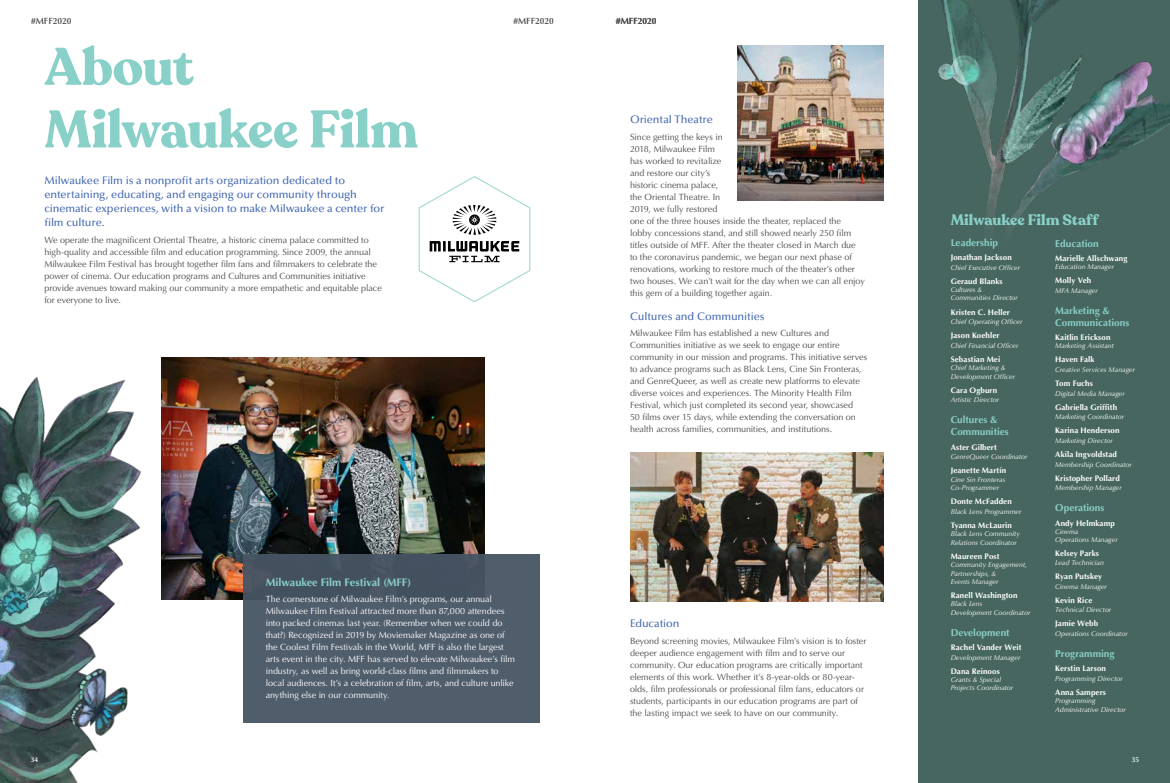
<style>
.page{position:relative;width:1170px;height:783px;background:#fff}
.page>*{position:absolute;margin:0;border:0;box-sizing:border-box;transform-origin:0 0}
.t1{font:700 15px "Recoleta";color:#89d0c8}
.t2{font:500 11px/14px "Optima LT Std";letter-spacing:-.005em;color:#4468b1}
.t3{font:700 11px "Optima LT Std";letter-spacing:-.005em;color:#89d0c8}
.t4{font:700 10px/12px "Optima LT Std";color:#89d0c8}
.t5{font:9px/12px "Optima LT Std";letter-spacing:-.005em;color:#4d4d4f}
.t6{font:9px/12px "Optima LT Std";letter-spacing:-.005em;color:#fff}
.t7{font:600 9px "Optima LT Std";color:#4d4d4f}
.t8{font:700 8px "Optima LT Std";letter-spacing:.01em;color:#fff}
.t9{font:italic 7px/8.4px "Optima LT Std";letter-spacing:.005em;color:#fff}
.t10{font:600 7px "Optima LT Std";color:#fff}
</style>
<div class="page">
<div style="left:918px;top:0;width:252px;height:783px;background:#47665f"></div>
<img style="left:938px;top:0;width:232px;height:230px">
<img style="left:161px;top:357px;width:324px;height:243px">
<img style="left:0;top:376px;width:142px;height:407px">
<div style="left:243px;top:555px;width:297px;height:168px;background:linear-gradient(to right,#4c5967,#4f5c6a)"></div>
<svg style="left:45px;top:108px;width:373px;height:40px"></svg>
<svg style="left:44px;top:45px;width:150px;height:40px"></svg>
<svg style="left:418px;top:176px;width:113px;height:127px"></svg>
<img style="left:738px;top:45px;width:145px;height:156px">
<img style="left:630px;top:453px;width:253px;height:148px">
<p class="t7" style="left:31px;top:15px;width:42px">#MFF2020</p>
<p class="t2" style="left:44px;top:174px;width:342px">Milwaukee Film is a nonprofit arts organization dedicated to entertaining, educating, and engaging our community through cinematic experiences, with a vision to make Milwaukee a center for film culture.</p>
<p class="t5" style="left:44px;top:234px;width:339px">We operate the magnificent Oriental Theatre, a historic cinema palace committed to high-quality and accessible film and education programming. Since 2009, the annual Milwaukee Film Festival has brought together film fans and filmmakers to celebrate the power of cinema. Our education programs and Cultures and Communities initiative provide avenues toward making our community a more empathetic and equitable place for everyone to live.</p>
<p class="t7" style="left:513px;top:16px;width:42px">#MFF2020</p>
<p class="t7" style="left:616px;top:15px;width:42px">#MFF2020</p>
<p class="t2" style="left:630px;top:113px;width:84px">Oriental Theatre</p>
<p class="t5" style="left:630px;top:131px;width:236px">Since getting the keys in<br>2018, Milwaukee Film<br>has worked to revitalize<br>and restore our city’s<br>historic cinema palace,<br>the Oriental Theatre. In<br>2019, we fully restored<br>one of the three houses inside the theater, replaced the lobby concessions stand, and still showed nearly 250 film titles outside of MFF. After the theater closed in March due to the coronavirus pandemic, we began our next phase of renovations, working to restore much of the theater’s other two houses. We can’t wait for the day when we can all enjoy this gem of a building together again.</p>
<p class="t2" style="left:630px;top:310px;width:136px">Cultures and Communities</p>
<p class="t5" style="left:630px;top:328px;width:239px">Milwaukee Film has established a new Cultures and Communities initiative as we seek to engage our entire community in our mission and programs. This initiative serves to advance programs such as Black Lens, Cine Sin Fronteras, and GenreQueer, as well as create new platforms to elevate diverse voices and experiences. The Minority Health Film Festival, which just completed its second year, showcased<br>50 films over 15 days, while extending the conversation on health across families, communities, and institutions.</p>
<p class="t3" style="left:266px;top:576px;width:147px">Milwaukee Film Festival (MFF)</p>
<p class="t6" style="left:266px;top:593px;width:251px">The cornerstone of Milwaukee Film’s programs, our annual Milwaukee Film Festival attracted more than 87,000 attendees into packed cinemas last year. (Remember when we could do that?) Recognized in 2019 by Moviemaker Magazine as one of the Coolest Film Festivals in the World, MFF is also the largest arts event in the city. MFF has served to elevate Milwaukee’s film industry, as well as bring world-class films and filmmakers to local audiences. It’s a celebration of film, arts, and culture unlike anything else in our community.</p>
<p class="t2" style="left:630px;top:617px;width:51px">Education</p>
<p class="t5" style="left:630px;top:635px;width:238px">Beyond screening movies, Milwaukee Film’s vision is to foster deeper audience engagement with film and to serve our community. Our education programs are critically important elements of this work. Whether it’s 8-year-olds or 80-year&shy;olds, film professionals or professional film fans, educators or students, participants in our education programs are part of the lasting impact we seek to have on our community.</p>
<h1 class="t1" style="left:951px;top:210px;width:149px">Milwaukee Film Staff</h1>
<p class="t4" style="left:951px;top:237px;width:49px">Leadership</p>
<p class="t8" style="left:951px;top:253px;width:63px">Jonathan Jackson</p>
<p class="t9" style="left:951px;top:263px;width:71px">Chief Executive Officer</p>
<p class="t8" style="left:951px;top:276px;width:54px">Geraud Blanks</p>
<p class="t9" style="left:951px;top:286px;width:69px">Cultures &amp;<br>Communities Director</p>
<p class="t8" style="left:951px;top:307px;width:61px">Kristen C. Heller</p>
<p class="t9" style="left:951px;top:318px;width:73px">Chief Operating Officer</p>
<p class="t8" style="left:951px;top:331px;width:50px">Jason Koehler</p>
<p class="t9" style="left:951px;top:341px;width:69px">Chief Financial Officer</p>
<p class="t8" style="left:951px;top:355px;width:51px">Sebastian Mei</p>
<p class="t9" style="left:951px;top:364px;width:66px">Chief Marketing &amp;<br>Development Officer</p>
<p class="t8" style="left:951px;top:385px;width:48px">Cara Ogburn</p>
<p class="t9" style="left:951px;top:396px;width:50px">Artistic Director</p>
<p class="t4" style="left:951px;top:414px;width:60px">Cultures &amp;<br>Communities</p>
<p class="t8" style="left:951px;top:442px;width:48px">Aster Gilbert</p>
<p class="t9" style="left:951px;top:453px;width:78px">GenreQueer Coordinator</p>
<p class="t8" style="left:951px;top:466px;width:57px">Jeanette Martín</p>
<p class="t9" style="left:951px;top:475px;width:56px">Cine Sin Fronteras<br>Co-Programmer</p>
<p class="t8" style="left:951px;top:497px;width:63px">Donte McFadden</p>
<p class="t9" style="left:951px;top:507px;width:72px">Black Lens Programmer</p>
<p class="t8" style="left:951px;top:520px;width:63px">Tyanna McLaurin</p>
<p class="t9" style="left:951px;top:530px;width:71px">Black Lens Community<br>Relations Coordinator</p>
<p class="t8" style="left:951px;top:551px;width:50px">Maureen Post</p>
<p class="t9" style="left:951px;top:561px;width:78px">Community Engagement,<br>Partnerships, &amp;<br>Events Manager</p>
<p class="t8" style="left:951px;top:591px;width:68px">Ranell Washington</p>
<p class="t9" style="left:951px;top:600px;width:81px">Black Lens<br>Development Coordinator</p>
<p class="t4" style="left:951px;top:627px;width:60px">Development</p>
<p class="t8" style="left:951px;top:643px;width:72px">Rachel Vander Weit</p>
<p class="t9" style="left:951px;top:653px;width:71px">Development Manager</p>
<p class="t8" style="left:951px;top:666px;width:51px">Dana Reinoos</p>
<p class="t9" style="left:951px;top:676px;width:64px">Grants &amp; Special<br>Projects Coordinator</p>
<p class="t4" style="left:1055px;top:237px;width:45px">Education</p>
<p class="t8" style="left:1055px;top:253px;width:74px">Marielle Allschwang</p>
<p class="t9" style="left:1055px;top:262px;width:60px">Education Manager</p>
<p class="t8" style="left:1055px;top:276px;width:38px">Molly Veh</p>
<p class="t9" style="left:1055px;top:286px;width:44px">MFA Manager</p>
<p class="t4" style="left:1055px;top:304px;width:76px">Marketing &amp;<br>Communications</p>
<p class="t8" style="left:1055px;top:332px;width:57px">Kaitlin Erickson</p>
<p class="t9" style="left:1055px;top:342px;width:60px">Marketing Assistant</p>
<p class="t8" style="left:1055px;top:355px;width:41px">Haven Falk</p>
<p class="t9" style="left:1055px;top:365px;width:81px">Creative Services Manager</p>
<p class="t8" style="left:1055px;top:379px;width:39px">Tom Fuchs</p>
<p class="t9" style="left:1055px;top:389px;width:71px">Digital Media Manager</p>
<p class="t8" style="left:1055px;top:402px;width:63px">Gabriella Griffith</p>
<p class="t9" style="left:1055px;top:413px;width:70px">Marketing Coordinator</p>
<p class="t8" style="left:1055px;top:426px;width:66px">Karina Henderson</p>
<p class="t9" style="left:1055px;top:436px;width:59px">Marketing Director</p>
<p class="t8" style="left:1055px;top:450px;width:63px">Akila Ingvoldstad</p>
<p class="t9" style="left:1055px;top:460px;width:78px">Membership Coordinator</p>
<p class="t8" style="left:1055px;top:473px;width:66px">Kristopher Pollard</p>
<p class="t9" style="left:1055px;top:484px;width:68px">Membership Manager</p>
<p class="t4" style="left:1055px;top:502px;width:51px">Operations</p>
<p class="t8" style="left:1055px;top:518px;width:61px">Andy Helmkamp</p>
<p class="t9" style="left:1055px;top:527px;width:64px">Cinema<br>Operations Manager</p>
<p class="t8" style="left:1055px;top:549px;width:45px">Kelsey Parks</p>
<p class="t9" style="left:1055px;top:558px;width:50px">Lead Technician</p>
<p class="t8" style="left:1055px;top:572px;width:48px">Ryan Putskey</p>
<p class="t9" style="left:1055px;top:582px;width:53px">Cinema Manager</p>
<p class="t8" style="left:1055px;top:595px;width:39px">Kevin Rice</p>
<p class="t9" style="left:1055px;top:606px;width:58px">Technical Director</p>
<p class="t8" style="left:1055px;top:619px;width:44px">Jamie Webb</p>
<p class="t9" style="left:1055px;top:629px;width:74px">Operations Coordinator</p>
<p class="t4" style="left:1055px;top:648px;width:61px">Programming</p>
<p class="t8" style="left:1055px;top:664px;width:52px">Kerstin Larson</p>
<p class="t9" style="left:1055px;top:674px;width:69px">Programming Director</p>
<p class="t8" style="left:1055px;top:687px;width:52px">Anna Sampers</p>
<p class="t9" style="left:1055px;top:697px;width:72px">Programming<br>Administrative Director</p>
<p class="t10" style="left:31px;top:755px;width:9px">34</p>
<p class="t10" style="left:1132px;top:755px;width:9px">35</p>
</div>
